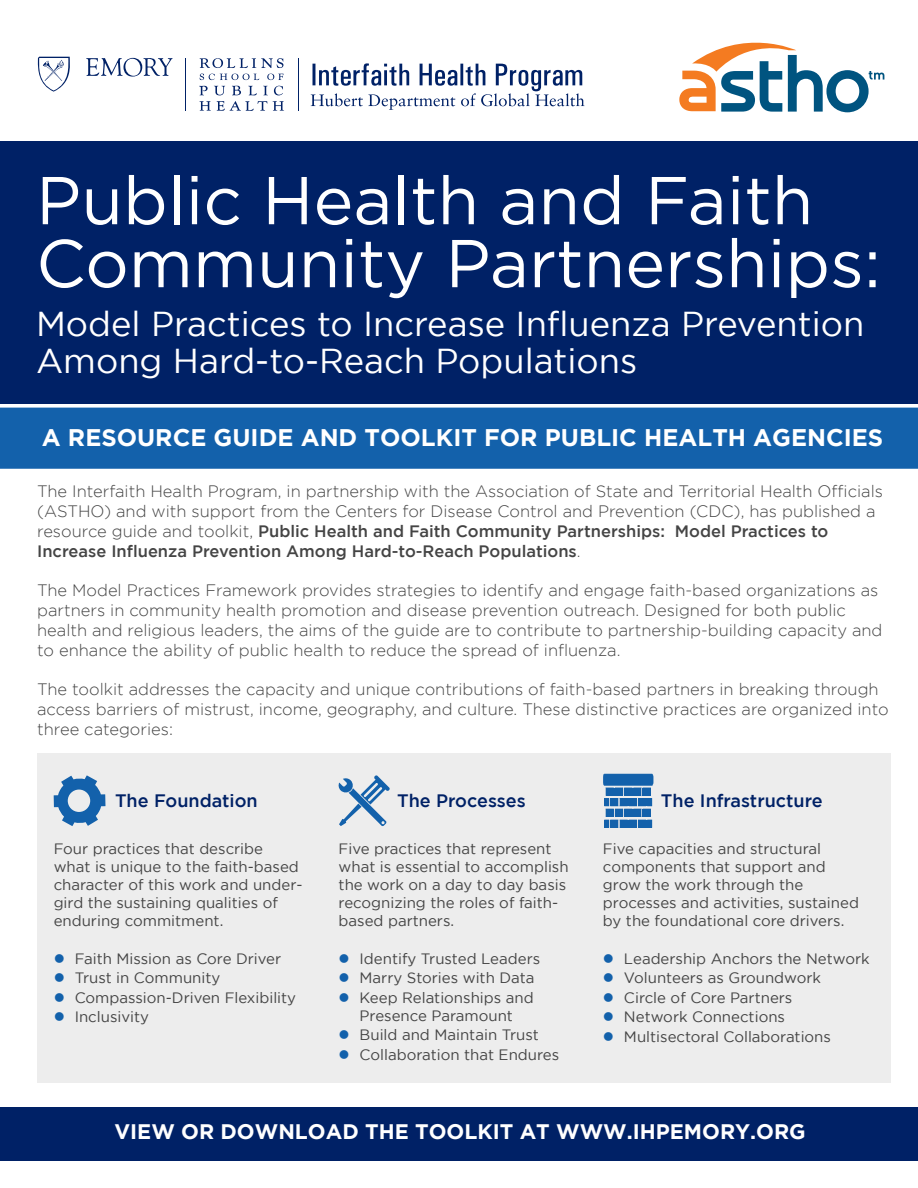
<style>
.page{position:relative;width:918px;height:1188px;background:#fff}
.page>*{position:absolute;margin:0;border:0;box-sizing:border-box;transform-origin:0 0}
.t1{font:67.5px/63px "Gotham";color:#fff}
.t2{font:34.5px/37.5px "Gotham";color:#fff}
.t3{font:700 24px "Gotham";color:#fff}
.t4{font:700 21px "Gotham";color:#fff}
.t5{font:500 18px "Gotham";color:#002166}
.t6{font:300 16.5px/19.8px "Gotham";color:#444}
.t7{font:15px/18px "Gotham";color:#444}
.s1{font-weight:500}
.s2{color:#1361ab}
</style>
<div class="page">
<div style="left:37px;top:753px;width:854px;height:330px;background:#ededed"></div>
<div style="left:0;top:141px;width:918px;height:263px;background:#002166"></div>
<div style="left:0;top:407px;width:918px;height:62px;background:#1361ab"></div>
<svg style="left:200px;top:58px;width:83px;height:10px"></svg>
<svg style="left:199px;top:86px;width:9px;height:9px"></svg>
<svg style="left:214px;top:86px;width:11px;height:9px"></svg>
<svg style="left:232px;top:86px;width:9px;height:9px"></svg>
<svg style="left:248px;top:86px;width:9px;height:9px"></svg>
<svg style="left:263px;top:86px;width:5px;height:9px"></svg>
<svg style="left:274px;top:86px;width:9px;height:9px"></svg>
<svg style="left:199px;top:101px;width:12px;height:10px"></svg>
<svg style="left:217px;top:101px;width:50px;height:10px"></svg>
<svg style="left:273px;top:101px;width:11px;height:10px"></svg>
<svg style="left:200px;top:74px;width:59px;height:6px"></svg>
<svg style="left:267px;top:74px;width:16px;height:6px"></svg>
<hr style="left:185px;top:58px;width:1px;height:53px;background:#002166">
<hr style="left:298px;top:58px;width:1px;height:53px;background:#002166">
<svg style="left:37px;top:57px;width:33px;height:35px"></svg>
<svg style="left:86px;top:58px;width:87px;height:19px"></svg>
<svg style="left:311px;top:63px;width:273px;height:47px"></svg>
<svg style="left:679px;top:42px;width:205px;height:70px"></svg>
<svg style="left:54px;top:775px;width:51px;height:51px"></svg>
<div style="left:68px;top:790px;width:22px;height:22px;background:#ededed;border-radius:50%"></div>
<svg style="left:338px;top:775px;width:52px;height:51px"></svg>
<svg style="left:603px;top:774px;width:50px;height:54px;background:#4782ba"></svg>
<div style="left:0;top:1107px;width:918px;height:54px;background:#002166"></div>
<h1 class="t1" style="left:36px;top:168px;width:847px">Public Health and Faith<br>Community Partnerships:</h1>
<h2 class="t2" style="left:36px;top:304px;width:830px">Model Practices to Increase Influenza Prevention<br>Among Hard-to-Reach Populations</h2>
<h3 class="t3" style="left:42px;top:423px;width:843px">A RESOURCE GUIDE AND TOOLKIT FOR PUBLIC HEALTH AGENCIES</h3>
<p class="t6" style="left:37px;top:481px;width:847px">The Interfaith Health Program, in partnership with the Association of State and Territorial Health Officials (ASTHO) and with support from the Centers for Disease Control and Prevention (CDC), has published a resource guide and toolkit, <span class="s1">Public Health and Faith Community Partnerships: Model Practices to Increase Influenza Prevention Among Hard-to-Reach Populations</span>.</p>
<p class="t6" style="left:37px;top:580px;width:847px">The Model Practices Framework provides strategies to identify and engage faith-based organizations as partners in community health promotion and disease prevention outreach. Designed for both public health and religious leaders, the aims of the guide are to contribute to partnership-building capacity and to enhance the ability of public health to reduce the spread of influenza.</p>
<p class="t6" style="left:37px;top:679px;width:853px">The toolkit addresses the capacity and unique contributions of faith-based partners in breaking through access barriers of mistrust, income, geography, and culture. These distinctive practices are organized into three categories:</p>
<p class="t5" style="left:115px;top:790px;width:144px">The Foundation</p>
<p class="t7" style="left:54px;top:840px;width:250px">Four practices that describe what is unique to the faith-based character of this work and under&shy;gird the sustaining qualities of enduring commitment.</p>
<p class="t7" style="left:54px;top:949px;width:229px"><span class="s2">●</span> Faith Mission as Core Driver</p>
<p class="t7" style="left:54px;top:969px;width:168px"><span class="s2">●</span> Trust in Community</p>
<p class="t7" style="left:54px;top:988px;width:244px"><span class="s2">●</span> Compassion-Driven Flexibility</p>
<p class="t7" style="left:54px;top:1008px;width:97px"><span class="s2">●</span> Inclusivity</p>
<p class="t5" style="left:397px;top:790px;width:130px">The Processes</p>
<p class="t7" style="left:339px;top:840px;width:232px">Five practices that represent what is essential to accomplish the work on a day to day basis recognizing the roles of faith&shy;based partners.</p>
<p class="t7" style="left:339px;top:949px;width:203px"><span class="s2">●</span> Identify Trusted Leaders</p>
<p class="t7" style="left:339px;top:969px;width:197px"><span class="s2">●</span> Marry Stories with Data</p>
<p class="t7" style="left:339px;top:988px;width:197px;text-align:center"><span class="s2">●</span> Keep Relationships and<br>Presence Paramount</p>
<p class="t7" style="left:339px;top:1026px;width:202px"><span class="s2">●</span> Build and Maintain Trust</p>
<p class="t7" style="left:339px;top:1045px;width:222px"><span class="s2">●</span> Collaboration that Endures</p>
<p class="t5" style="left:661px;top:790px;width:163px">The Infrastructure</p>
<p class="t7" style="left:603px;top:840px;width:257px">Five capacities and structural components that support and grow the work through the processes and activities, sustained by the foundational core drivers.</p>
<p class="t7" style="left:603px;top:949px;width:268px"><span class="s2">●</span> Leadership Anchors the Network</p>
<p class="t7" style="left:603px;top:969px;width:220px"><span class="s2">●</span> Volunteers as Groundwork</p>
<p class="t7" style="left:603px;top:988px;width:191px"><span class="s2">●</span> Circle of Core Partners</p>
<p class="t7" style="left:603px;top:1008px;width:184px"><span class="s2">●</span> Network Connections</p>
<p class="t7" style="left:603px;top:1027px;width:230px"><span class="s2">●</span> Multisectoral Collaborations</p>
<p class="t4" style="left:114px;top:1120px;width:693px">VIEW OR DOWNLOAD THE TOOLKIT AT WWW.IHPEMORY.ORG</p>
</div>
